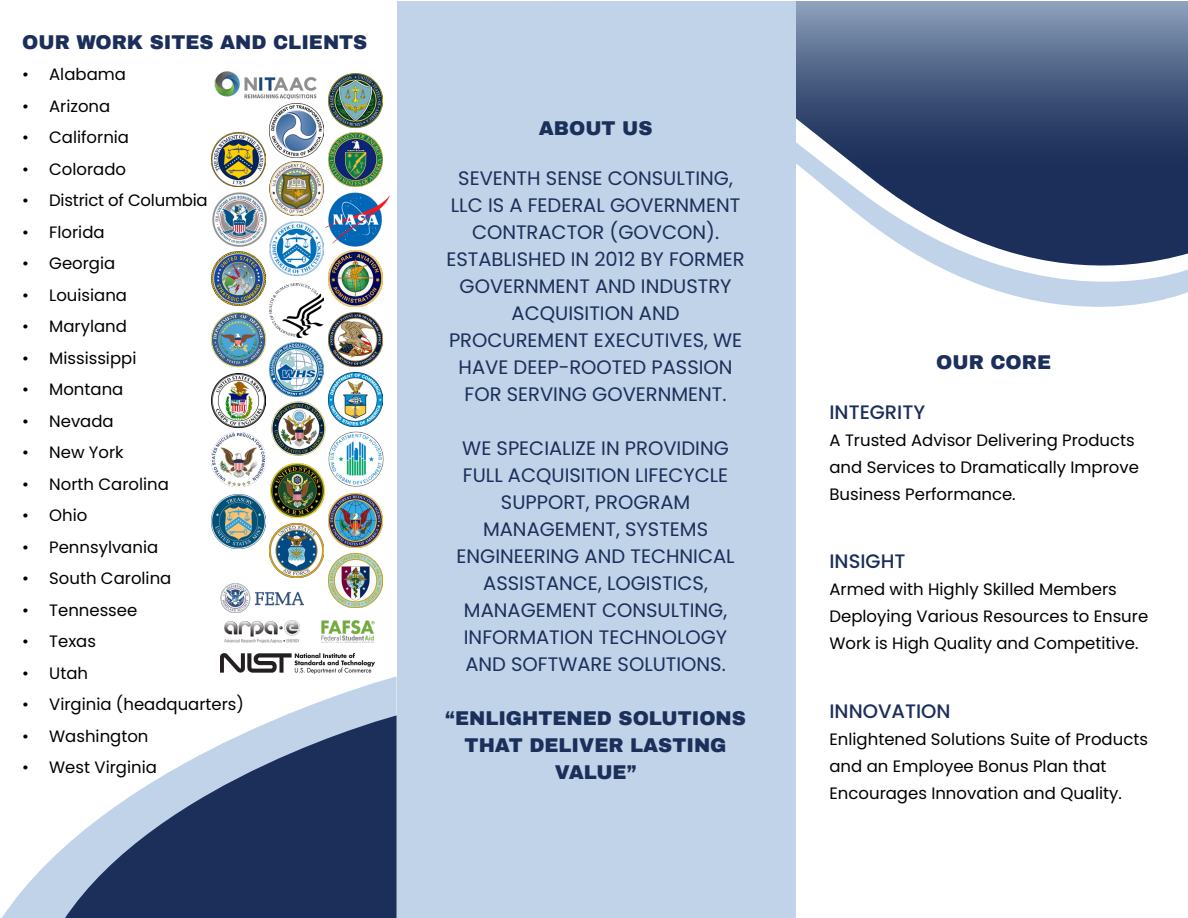
<style>
.page{position:relative;width:1188px;height:918px;background:#fff}
.page>*{position:absolute;margin:0;border:0;box-sizing:border-box;transform-origin:0 0}
.t1{font:19.5px/27px "Poppins";color:#1b2f5a;text-align:center}
.t2{font:900 19.5px/27px "Archivo";color:#1b2f5a;text-align:center}
.t3{font:500 19.5px "Poppins";color:#1b2f5a}
.t4{font:16.5px/27px "Poppins";color:#000}
</style>
<div class="page">
<svg style="left:2px;top:676px;width:395px;height:242px"></svg>
<svg style="left:63px;top:715px;width:334px;height:203px;fill:#1b2f5a"></svg>
<svg style="left:487px;top:1px;width:701px;height:306px"></svg>
<svg style="left:548px;top:1px;width:640px;height:265px;background:#5a6b8d"></svg>
<div style="left:398px;top:2px;width:398px;height:916px;background:#c0d3e8"></div>
<img style="left:212px;top:192px;width:55px;height:55px">
<img style="left:214px;top:71px;width:103px;height:58px">
<img style="left:324px;top:423px;width:60px;height:75px">
<img style="left:271px;top:402px;width:54px;height:54px">
<img style="left:211px;top:373px;width:54px;height:54px">
<img style="left:328px;top:73px;width:54px;height:54px">
<img style="left:211px;top:432px;width:54px;height:54px">
<img style="left:329px;top:373px;width:54px;height:54px">
<img style="left:328px;top:132px;width:54px;height:54px">
<img style="left:328px;top:554px;width:54px;height:54px">
<img style="left:270px;top:342px;width:54px;height:54px">
<img style="left:325px;top:192px;width:73px;height:54px">
<img style="left:328px;top:313px;width:54px;height:54px">
<img style="left:243px;top:162px;width:108px;height:54px">
<img style="left:328px;top:493px;width:54px;height:54px">
<img style="left:211px;top:494px;width:54px;height:54px">
<img style="left:270px;top:283px;width:54px;height:54px">
<img style="left:270px;top:222px;width:54px;height:54px">
<img style="left:225px;top:620px;width:74px;height:23px">
<img style="left:321px;top:620px;width:53px;height:23px">
<img style="left:221px;top:583px;width:83px;height:30px">
<img style="left:221px;top:653px;width:154px;height:20px">
<img style="left:270px;top:104px;width:54px;height:54px">
<img style="left:328px;top:251px;width:54px;height:56px">
<img style="left:270px;top:464px;width:54px;height:54px">
<img style="left:270px;top:524px;width:54px;height:54px">
<img style="left:211px;top:313px;width:68px;height:54px">
<img style="left:212px;top:251px;width:54px;height:54px">
<img style="left:211px;top:133px;width:54px;height:54px">
<p class="t2" style="left:22px;top:29px;width:347px">OUR WORK SITES AND CLIENTS</p>
<p class="t4" style="left:22px;top:61px;width:105px">• Alabama</p>
<p class="t4" style="left:22px;top:93px;width:90px">• Arizona</p>
<p class="t4" style="left:22px;top:124px;width:108px">• California</p>
<p class="t4" style="left:22px;top:156px;width:105px">• Colorado</p>
<p class="t4" style="left:22px;top:187px;width:187px">• District of Columbia</p>
<p class="t4" style="left:22px;top:219px;width:84px">• Florida</p>
<p class="t4" style="left:22px;top:250px;width:95px">• Georgia</p>
<p class="t4" style="left:22px;top:282px;width:106px">• Louisiana</p>
<p class="t4" style="left:22px;top:313px;width:106px">• Maryland</p>
<p class="t4" style="left:22px;top:345px;width:116px">• Mississippi</p>
<p class="t4" style="left:22px;top:376px;width:103px">• Montana</p>
<p class="t4" style="left:22px;top:408px;width:93px">• Nevada</p>
<p class="t4" style="left:22px;top:439px;width:103px">• New York</p>
<p class="t4" style="left:22px;top:471px;width:148px">• North Carolina</p>
<p class="t4" style="left:22px;top:502px;width:67px">• Ohio</p>
<p class="t4" style="left:22px;top:534px;width:138px">• Pennsylvania</p>
<p class="t4" style="left:22px;top:565px;width:151px">• South Carolina</p>
<p class="t4" style="left:22px;top:597px;width:117px">• Tennessee</p>
<p class="t4" style="left:22px;top:628px;width:75px">• Texas</p>
<p class="t4" style="left:22px;top:660px;width:67px">• Utah</p>
<p class="t4" style="left:22px;top:691px;width:223px">• Virginia (headquarters)</p>
<p class="t4" style="left:22px;top:723px;width:128px">• Washington</p>
<p class="t4" style="left:22px;top:754px;width:136px">• West Virginia</p>
<p class="t2" style="left:539px;top:115px;width:115px">ABOUT US</p>
<p class="t1" style="left:446px;top:165px;width:300px">SEVENTH SENSE CONSULTING,<br>LLC IS A FEDERAL GOVERNMENT<br>CONTRACTOR (GOVCON).<br>ESTABLISHED IN 2012 BY FORMER<br>GOVERNMENT AND INDUSTRY<br>ACQUISITION AND<br>PROCUREMENT EXECUTIVES, WE<br>HAVE DEEP-ROOTED PASSION<br>FOR SERVING GOVERNMENT.</p>
<p class="t1" style="left:457px;top:435px;width:280px">WE SPECIALIZE IN PROVIDING<br>FULL ACQUISITION LIFECYCLE<br>SUPPORT, PROGRAM<br>MANAGEMENT, SYSTEMS<br>ENGINEERING AND TECHNICAL<br>ASSISTANCE, LOGISTICS,<br>MANAGEMENT CONSULTING,<br>INFORMATION TECHNOLOGY<br>AND SOFTWARE SOLUTIONS.</p>
<p class="t2" style="left:445px;top:705px;width:302px">“ENLIGHTENED SOLUTIONS<br>THAT DELIVER LASTING<br>VALUE”</p>
<p class="t2" style="left:936px;top:348px;width:116px">OUR CORE</p>
<p class="t3" style="left:829px;top:401px;width:97px">INTEGRITY</p>
<p class="t4" style="left:830px;top:427px;width:311px">A Trusted Advisor Delivering Products and Services to Dramatically Improve<br>Business Performance.</p>
<p class="t3" style="left:830px;top:550px;width:77px">INSIGHT</p>
<p class="t4" style="left:830px;top:576px;width:320px">Armed with Highly Skilled Members<br>Deploying Various Resources to Ensure<br>Work is High Quality and Competitive.</p>
<p class="t3" style="left:830px;top:700px;width:123px">INNOVATION</p>
<p class="t4" style="left:830px;top:726px;width:320px">Enlightened Solutions Suite of Products and an Employee Bonus Plan that<br>Encourages Innovation and Quality.</p>
</div>
